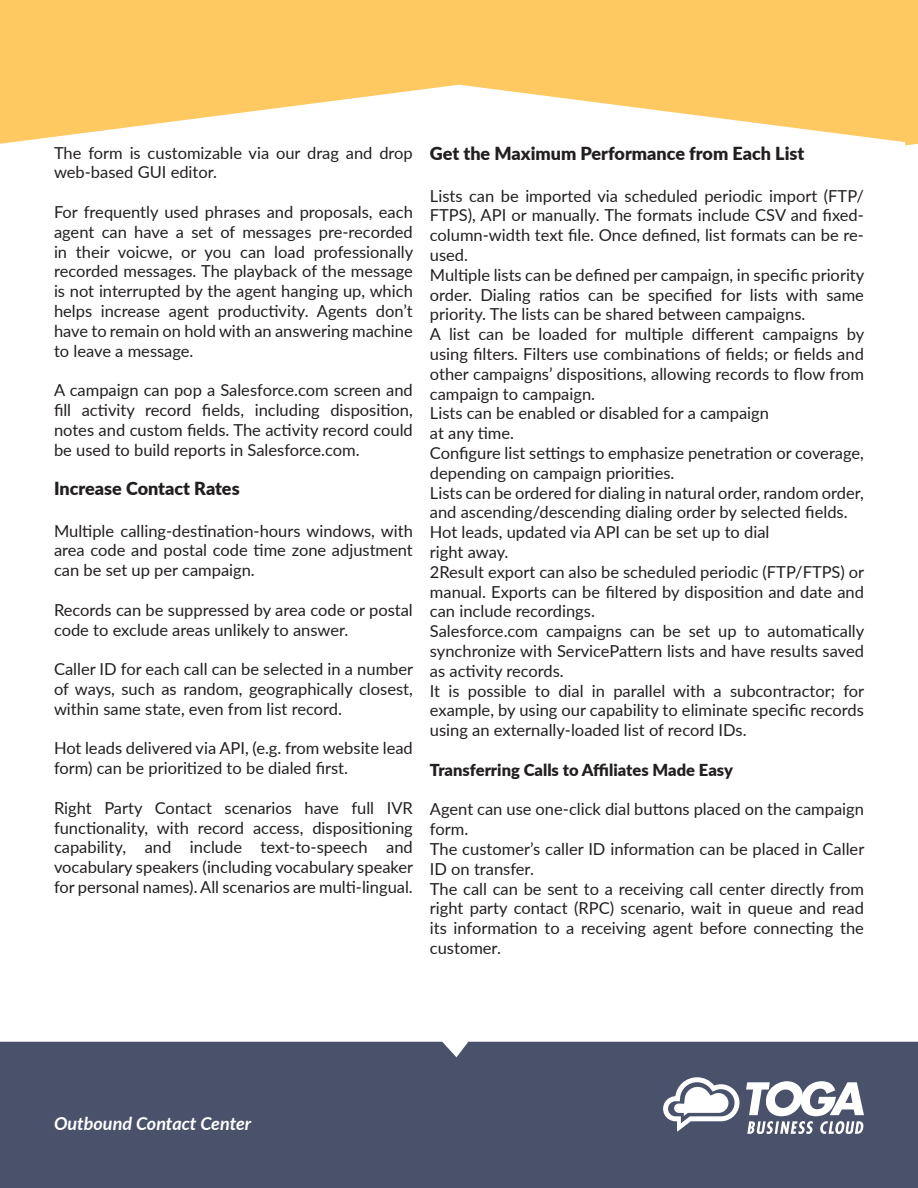
<style>
.page{position:relative;width:918px;height:1188px;background:#fff}
.page>*{position:absolute;margin:0;border:0;box-sizing:border-box;transform-origin:0 0}
.t1{font:900 18px "Lato";color:#231f20}
.t2{font:italic 700 18px "Lato";color:#fff}
.t3{font:16.5px/19.8px "Lato";color:#231f20;text-align:justify}
.t4{font:900 16.5px "Lato";color:#231f20}
</style>
<div class="page">
<svg style="left:0;top:0;width:905px;height:144px;fill:#fec960"></svg>
<div style="left:0;top:1042px;width:905px;height:146px;background:#4a526b"></div>
<div style="left:905px;top:0;width:13px;height:145px;background:#fec960"></div>
<div style="left:905px;top:1042px;width:13px;height:146px;background:#4a526b"></div>
<svg style="left:663px;top:1077px;width:77px;height:55px"></svg>
<svg style="left:746px;top:1081px;width:118px;height:53px"></svg>
<p class="t3" style="left:54px;top:142px;width:360px">The form is customizable via our drag and drop web-based GUI editor.</p>
<p class="t3" style="left:54px;top:202px;width:361px">For frequently used phrases and proposals, each agent can have a set of messages pre-recorded in their voicwe, or you can load professionally recorded messages. The playback of the message is not interrupted by the agent hanging up, which helps increase agent productivity. Agents don’t have to remain on hold with an answering machine to leave a message.</p>
<p class="t3" style="left:54px;top:380px;width:360px">A campaign can pop a Salesforce.com screen and fill activity record fields, including disposition, notes and custom fields. The activity record could be used to build reports in Salesforce.com.</p>
<p class="t1" style="left:54px;top:475px;width:187px">Increase Contact Rates</p>
<p class="t3" style="left:54px;top:520px;width:360px">Multiple calling-destination-hours windows, with area code and postal code time zone adjustment can be set up per campaign.</p>
<p class="t3" style="left:54px;top:599px;width:360px">Records can be suppressed by area code or postal code to exclude areas unlikely to answer.</p>
<p class="t3" style="left:54px;top:659px;width:361px">Caller ID for each call can be selected in a number of ways, such as random, geographically closest, within same state, even from list record.</p>
<p class="t3" style="left:54px;top:738px;width:360px">Hot leads delivered via API, (e.g. from website lead form) can be prioritized to be dialed first.</p>
<p class="t3" style="left:54px;top:797px;width:361px">Right Party Contact scenarios have full IVR functionality, with record access, dispositioning capability, and include text-to-speech and vocabulary speakers (including vocabulary speaker for personal names). All scenarios are multi-lingual.</p>
<p class="t1" style="left:430px;top:140px;width:376px">Get the Maximum Performance from Each List</p>
<p class="t3" style="left:430px;top:185px;width:436px">Lists can be imported via scheduled periodic import (FTP/ FTPS), API or manually. The formats include CSV and fixed&shy;column-width text file. Once defined, list formats can be re&shy;used.</p>
<p class="t3" style="left:430px;top:264px;width:436px">Multiple lists can be defined per campaign, in specific priority order. Dialing ratios can be specified for lists with same priority. The lists can be shared between campaigns.</p>
<p class="t3" style="left:430px;top:324px;width:436px">A list can be loaded for multiple different campaigns by using filters. Filters use combinations of fields; or fields and other campaigns’ dispositions, allowing records to flow from campaign to campaign.</p>
<p class="t3" style="left:430px;top:403px;width:341px">Lists can be enabled or disabled for a campaign</p>
<p class="t3" style="left:430px;top:423px;width:86px">at any time.</p>
<p class="t3" style="left:430px;top:442px;width:436px">Configure list settings to emphasize penetration or coverage, depending on campaign priorities.</p>
<p class="t3" style="left:430px;top:482px;width:436px">Lists can be ordered for dialing in natural order, random order, and ascending/descending dialing order by selected fields.</p>
<p class="t3" style="left:430px;top:522px;width:341px">Hot leads, updated via API can be set up to dial</p>
<p class="t3" style="left:430px;top:541px;width:80px">right away.</p>
<p class="t3" style="left:430px;top:561px;width:436px">2Result export can also be scheduled periodic (FTP/FTPS) or manual. Exports can be filtered by disposition and date and can include recordings.</p>
<p class="t3" style="left:430px;top:621px;width:436px">Salesforce.com campaigns can be set up to automatically synchronize with ServicePattern lists and have results saved as activity records.</p>
<p class="t3" style="left:430px;top:680px;width:436px">It is possible to dial in parallel with a subcontractor; for example, by using our capability to eliminate specific records using an externally-loaded list of record IDs.</p>
<p class="t4" style="left:430px;top:757px;width:305px">Transferring Calls to Affiliates Made Easy</p>
<p class="t3" style="left:430px;top:799px;width:436px">Agent can use one-click dial buttons placed on the campaign form.</p>
<p class="t3" style="left:430px;top:838px;width:436px">The customer’s caller ID information can be placed in Caller<br>ID on transfer.</p>
<p class="t3" style="left:430px;top:878px;width:436px">The call can be sent to a receiving call center directly from right party contact (RPC) scenario, wait in queue and read its information to a receiving agent before connecting the customer.</p>
<p class="t2" style="left:54px;top:1110px;width:199px">Outbound Contact Center</p>
</div>
